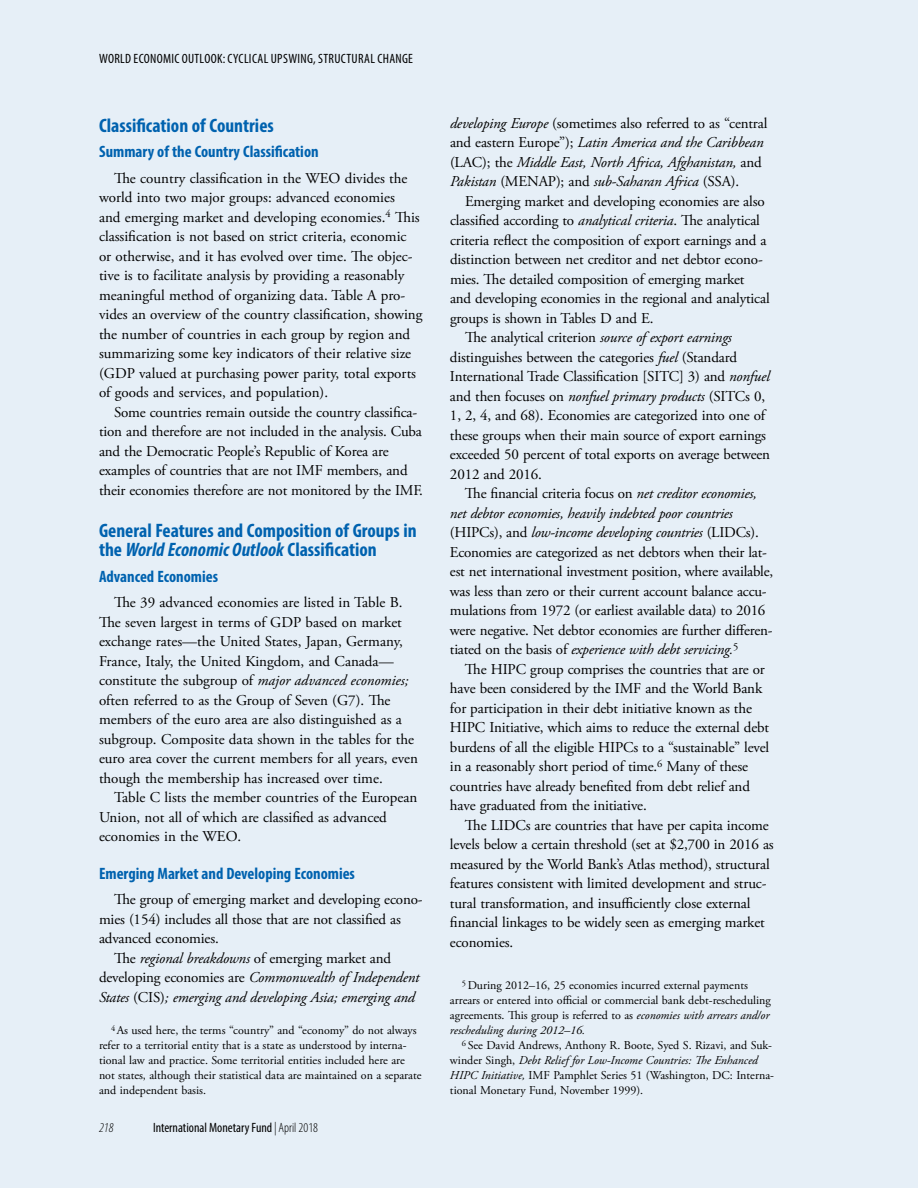
<style>
.page{position:relative;width:918px;height:1188px;background:#e6eff7}
.page>*{position:absolute;margin:0;border:0;box-sizing:border-box;transform-origin:0 0}
.t1{font:700 condensed 19.5px/19.5px "Myriad Pro";color:#0062af}
.t2{font:700 condensed 16.5px "Myriad Pro";color:#0062af}
.t3{font:15px/19.5px "Adobe Garamond Pro";letter-spacing:-.01em;color:#000}
.t4{font:italic 15px/19.5px "Adobe Garamond Pro";letter-spacing:-.01em;color:#000}
.t5{font:condensed 13.5px "Myriad Pro";letter-spacing:.02em;color:#000}
.t6{font:condensed 13.5px "Myriad Pro";color:#000}
.t7{font:italic 300 condensed 13.5px "Myriad Pro";color:#000}
.t8{font:12px/15px "Adobe Garamond Pro";color:#000}
.s1{font-style:italic}
.s2{font-style:normal}
.s3{font-weight:300;font-style:italic}
.s4{font-weight:300}
</style>
<div class="page">
<p class="t5" style="left:99px;top:50px;width:315px">WORLD ECONOMIC OUTLOOK: CYCLICAL UPSWING, STRUCTURAL CHANGE</p>
<h1 class="t1" style="left:99px;top:115px;width:176px">Classification of Countries</h1>
<p class="t2" style="left:99px;top:141px;width:221px">Summary of the Country Classification</p>
<p class="t3" style="left:99px;top:169px;width:325px;text-indent:15px">The country classification in the WEO divides the world into two major groups: advanced economies<br>and emerging market and developing economies.<sup>4</sup> This classification is not based on strict criteria, economic or otherwise, and it has evolved over time. The objec&shy;tive is to facilitate analysis by providing a reasonably meaningful method of organizing data. Table A pro&shy;vides an overview of the country classification, showing the number of countries in each group by region and summarizing some key indicators of their relative size (GDP valued at purchasing power parity, total exports of goods and services, and population).</p>
<p class="t3" style="left:99px;top:403px;width:326px;text-indent:15px">Some countries remain outside the country classifica&shy;tion and therefore are not included in the analysis. Cuba and the Democratic People’s Republic of Korea are examples of countries that are not IMF members, and their economies therefore are not monitored by the IMF.</p>
<h1 class="t1" style="left:99px;top:520px;width:319px">General Features and Composition of Groups in the <span class="s1">World Economic Outlook</span> Classification</h1>
<p class="t2" style="left:99px;top:566px;width:121px">Advanced Economies</p>
<p class="t3" style="left:99px;top:593px;width:321px;text-indent:15px">The 39 advanced economies are listed in Table B.<br>The seven largest in terms of GDP based on market exchange rates—the United States, Japan, Germany, France, Italy, the United Kingdom, and Canada— constitute the subgroup of <span class="s1">major advanced economies; </span>often referred to as the Group of Seven (G7). The members of the euro area are also distinguished as a subgroup. Composite data shown in the tables for the euro area cover the current members for all years, even though the membership has increased over time.</p>
<p class="t3" style="left:99px;top:788px;width:320px;text-indent:15px">Table C lists the member countries of the European<br>Union, not all of which are classified as advanced economies in the WEO.</p>
<p class="t2" style="left:99px;top:863px;width:257px">Emerging Market and Developing Economies</p>
<p class="t3" style="left:114px;top:890px;width:310px">The group of emerging market and developing econo-</p>
<p class="t3" style="left:99px;top:910px;width:303px">mies (154) includes all those that are not classified as</p>
<p class="t3" style="left:99px;top:929px;width:121px">advanced economies.</p>
<p class="t3" style="left:114px;top:949px;width:279px">The <span class="s1">regional breakdowns</span> of emerging market and</p>
<p class="t4" style="left:99px;top:968px;width:322px"><span class="s2">developing economies are</span> Commonwealth of Independent</p>
<p class="t4" style="left:99px;top:988px;width:318px">States <span class="s2">(CIS)</span>; emerging and developing Asia; emerging and</p>
<p class="t8" style="left:99px;top:1024px;width:324px;text-indent:12px"><sup>4</sup> As used here, the terms “country” and “economy” do not always refer to a territorial entity that is a state as understood by interna&shy;tional law and practice. Some territorial entities included here are not states, although their statistical data are maintained on a separate and independent basis.</p>
<p class="t7" style="left:99px;top:1120px;width:16px">218</p>
<p class="t6" style="left:153px;top:1120px;width:167px">International Monetary Fund <span class="s3">|</span> <span class="s4">April 2018</span></p>
<p class="t4" style="left:450px;top:114px;width:319px">developing Europe <span class="s2">(sometimes also referred to as “central and eastern Europe”);</span> Latin America and the Caribbean <span class="s2">(LAC); the</span> Middle East, North Africa, Afghanistan, <span class="s2">and </span>Pakistan <span class="s2">(MENAP); and</span> sub-Saharan Africa <span class="s2">(SSA).</span></p>
<p class="t3" style="left:465px;top:192px;width:301px">Emerging market and developing economies are also</p>
<p class="t3" style="left:450px;top:211px;width:312px">classified according to <span class="s1">analytical criteria</span>. The analytical</p>
<p class="t3" style="left:450px;top:231px;width:318px">criteria reflect the composition of export earnings and a</p>
<p class="t3" style="left:450px;top:250px;width:314px">distinction between net creditor and net debtor econo-</p>
<p class="t3" style="left:450px;top:270px;width:296px">mies. The detailed composition of emerging market</p>
<p class="t3" style="left:450px;top:289px;width:321px">and developing economies in the regional and analytical</p>
<p class="t3" style="left:450px;top:309px;width:205px">groups is shown in Tables D and E.</p>
<p class="t3" style="left:465px;top:328px;width:268px">The analytical criterion <span class="s1">source of export earnings</span></p>
<p class="t3" style="left:450px;top:348px;width:289px">distinguishes between the categories <span class="s1">fuel</span> (Standard</p>
<p class="t3" style="left:450px;top:367px;width:321px">International Trade Classification [SITC] 3) and <span class="s1">nonfuel</span></p>
<p class="t3" style="left:450px;top:387px;width:317px">and then focuses on <span class="s1">nonfuel primary products</span> (SITCs 0,</p>
<p class="t3" style="left:450px;top:406px;width:317px">1, 2, 4, and 68). Economies are categorized into one of</p>
<p class="t3" style="left:450px;top:426px;width:318px">these groups when their main source of export earnings</p>
<p class="t3" style="left:450px;top:445px;width:322px">exceeded 50 percent of total exports on average between</p>
<p class="t3" style="left:450px;top:465px;width:93px">2012 and 2016.</p>
<p class="t3" style="left:465px;top:484px;width:293px">The financial criteria focus on <span class="s1">net creditor economies,</span></p>
<p class="t4" style="left:450px;top:504px;width:284px">net debtor economies, heavily indebted poor countries</p>
<p class="t4" style="left:450px;top:523px;width:310px"><span class="s2">(HIPCs), and</span> low-income developing countries <span class="s2">(LIDCs).</span></p>
<p class="t3" style="left:450px;top:543px;width:318px">Economies are categorized as net debtors when their lat-</p>
<p class="t3" style="left:450px;top:562px;width:325px">est net international investment position, where available,</p>
<p class="t3" style="left:450px;top:582px;width:318px">was less than zero or their current account balance accu-</p>
<p class="t3" style="left:450px;top:601px;width:317px">mulations from 1972 (or earliest available data) to 2016</p>
<p class="t3" style="left:450px;top:621px;width:324px">were negative. Net debtor economies are further differen-</p>
<p class="t4" style="left:450px;top:640px;width:290px"><span class="s2">tiated on the basis of</span> experience with debt servicing.<sup>5</sup></p>
<p class="t3" style="left:465px;top:660px;width:301px">The HIPC group comprises the countries that are or</p>
<p class="t3" style="left:450px;top:679px;width:314px">have been considered by the IMF and the World Bank</p>
<p class="t3" style="left:450px;top:699px;width:303px">for participation in their debt initiative known as the</p>
<p class="t3" style="left:450px;top:718px;width:321px">HIPC Initiative, which aims to reduce the external debt</p>
<p class="t3" style="left:450px;top:738px;width:321px">burdens of all the eligible HIPCs to a “sustainable” level</p>
<p class="t3" style="left:450px;top:757px;width:300px">in a reasonably short period of time.<sup>6</sup> Many of these</p>
<p class="t3" style="left:450px;top:777px;width:301px">countries have already benefited from debt relief and</p>
<p class="t3" style="left:450px;top:796px;width:198px">have graduated from the initiative.</p>
<p class="t3" style="left:465px;top:816px;width:305px">The LIDCs are countries that have per capita income</p>
<p class="t3" style="left:450px;top:835px;width:325px">levels below a certain threshold (set at $2,700 in 2016 as</p>
<p class="t3" style="left:450px;top:855px;width:321px">measured by the World Bank’s Atlas method), structural</p>
<p class="t3" style="left:450px;top:874px;width:318px">features consistent with limited development and struc-</p>
<p class="t3" style="left:450px;top:894px;width:302px">tural transformation, and insufficiently close external</p>
<p class="t3" style="left:450px;top:913px;width:316px">financial linkages to be widely seen as emerging market</p>
<p class="t3" style="left:450px;top:933px;width:65px">economies.</p>
<p class="t8" style="left:450px;top:979px;width:322px;text-indent:12px"><sup>5</sup> During 2012–16, 25 economies incurred external payments arrears or entered into official or commercial bank debt-rescheduling agreements. This group is referred to as <span class="s1">economies with arrears and/or rescheduling during 2012–16.</span></p>
<p class="t8" style="left:450px;top:1039px;width:326px;text-indent:12px"><sup>6</sup> See David Andrews, Anthony R. Boote, Syed S. Rizavi, and Suk&shy;winder Singh, <span class="s1">Debt Relief for Low-Income Countries: The Enhanced HIPC Initiative,</span> IMF Pamphlet Series 51 (Washington, DC: Interna&shy;tional Monetary Fund, November 1999).</p>
</div>
